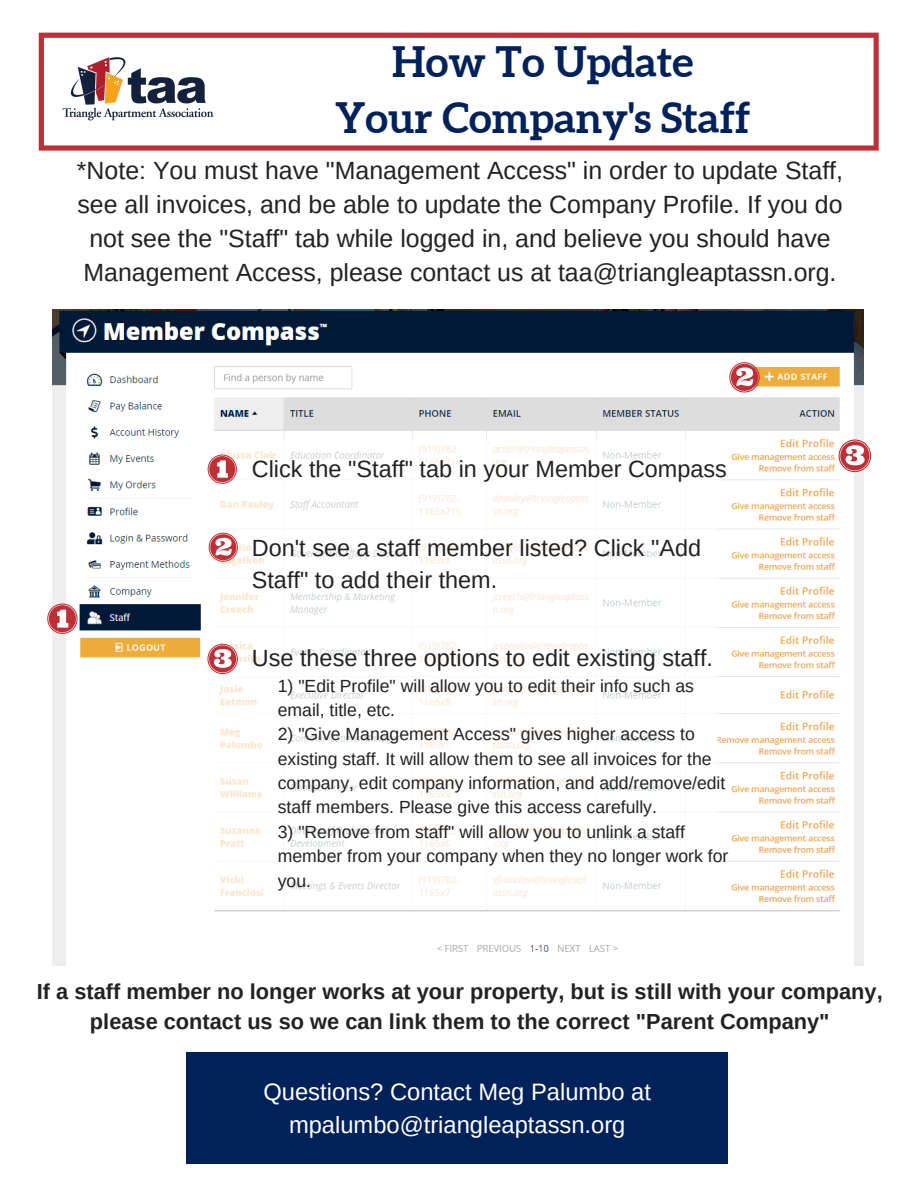
<style>
.page{position:relative;width:918px;height:1188px;background:#fff}
.page>*{position:absolute;margin:0;border:0;box-sizing:border-box;transform-origin:0 0}
.t1{font:700 42px/56.2px "Aleo";color:#00215a;text-align:center}
.t2{font:24.9px/33.8px "Arimo";color:#222;text-align:center}
.t3{font:23.7px/32.7px "Arimo";color:#fff;text-align:center}
.t4{font:23.4px/31.8px "Arimo";color:#222}
.t5{font:700 21.75px/30.3px "Arimo";color:#222;text-align:center}
.t6{font:17.55px/24.3px "Arimo";color:#222}
</style>
<div class="page">
<div style="left:187px;top:1052px;width:541px;height:112px;background:#00215a"></div>
<img style="left:53px;top:310px;width:811px;height:656px">
<div style="left:212px;top:439px;width:505px;height:468px;background:#fff"></div>
<svg style="left:47px;top:604px;width:31px;height:30px"></svg>
<svg style="left:729px;top:362px;width:31px;height:31px"></svg>
<svg style="left:839px;top:440px;width:32px;height:32px"></svg>
<svg style="left:208px;top:455px;width:29px;height:29px"></svg>
<svg style="left:209px;top:533px;width:29px;height:29px"></svg>
<svg style="left:207px;top:644px;width:31px;height:30px"></svg>
<svg style="left:39px;top:33px;width:840px;height:118px"></svg>
<img style="left:54px;top:58px;width:168px;height:63px">
<h1 class="t1" style="left:335px;top:33px;width:417px">How To Update<br>Your Company's Staff</h1>
<p class="t2" style="left:77px;top:154px;width:768px">*Note: You must have "Management Access" in order to update Staff, see all invoices, and be able to update the Company Profile. If you do not see the "Staff" tab while logged in, and believe you should have Management Access, please contact us at taa@triangleaptassn.org.</p>
<h3 class="t4" style="left:252px;top:453px;width:477px">Click the "Staff" tab in your Member Compass</h3>
<h3 class="t4" style="left:252px;top:532px;width:451px">Don't see a staff member listed? Click "Add<br>Staff" to add their them.</h3>
<h3 class="t4" style="left:252px;top:642px;width:463px">Use these three options to edit existing staff.</h3>
<p class="t6" style="left:278px;top:673px;width:418px">1) "Edit Profile" will allow you to edit their info such as email, title, etc.</p>
<p class="t6" style="left:278px;top:722px;width:449px">2) "Give Management Access" gives higher access to existing staff. It will allow them to see all invoices for the company, edit company information, and add/remove/edit staff members. Please give this access carefully.</p>
<p class="t6" style="left:278px;top:820px;width:452px">3) "Remove from staff" will allow you to unlink a staff member from your company when they no longer work for you.</p>
<p class="t5" style="left:37px;top:976px;width:847px">If a staff member no longer works at your property, but is still with your company, please contact us so we can link them to the correct "Parent Company"</p>
<h3 class="t3" style="left:263px;top:1075px;width:389px">Questions? Contact Meg Palumbo at mpalumbo@triangleaptassn.org</h3>
</div>
